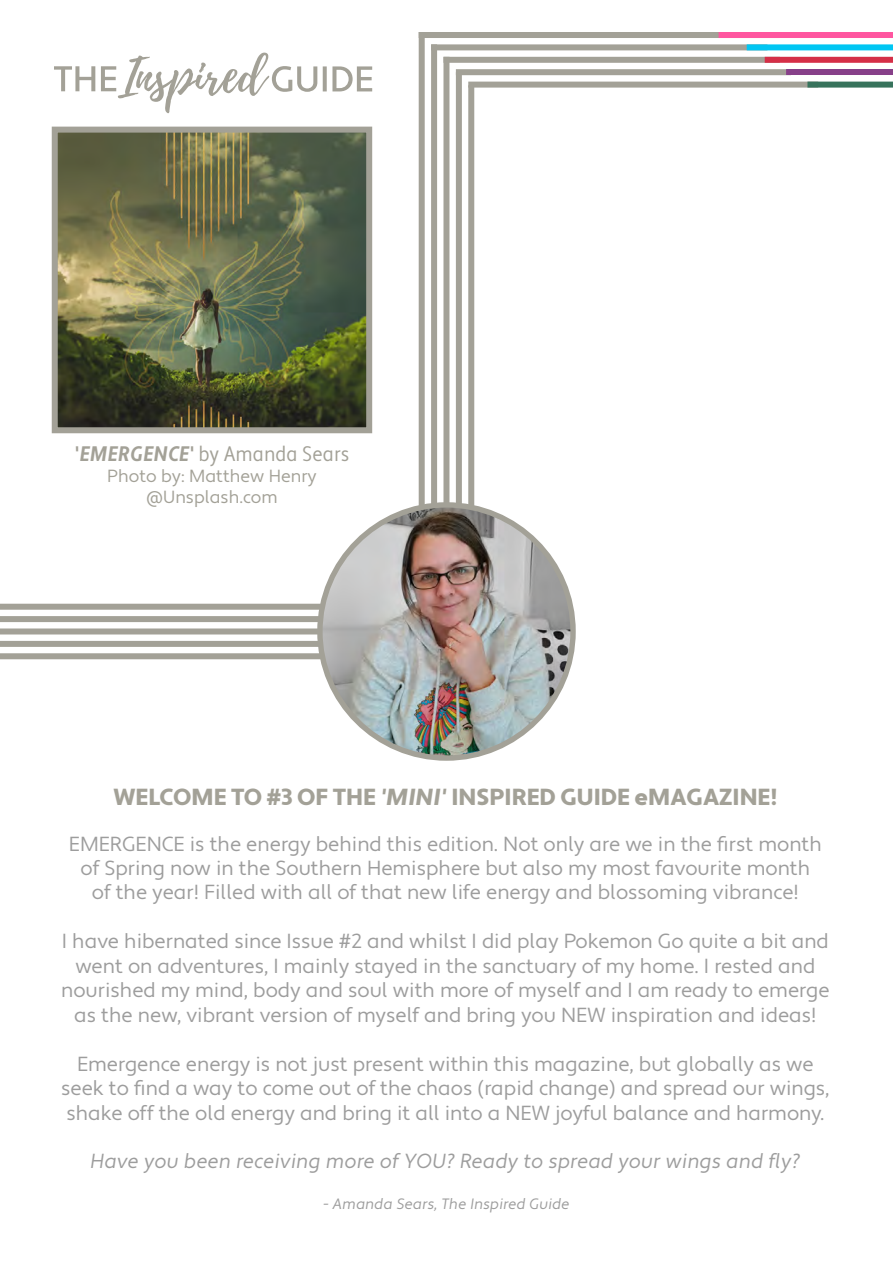
<style>
.page{position:relative;width:893px;height:1263px;background:#fff}
.page>*{position:absolute;margin:0;border:0;box-sizing:border-box;transform-origin:0 0}
.t1{font:900 23.25px "Apertura";color:#a3a197}
.t2{font:condensed 21px "Apertura";color:#a3a197}
.t3{font:20.4px/24.5px "Apertura";color:#9d9d9d;text-align:center}
.t4{font:20.4px "Apertura Obliq";color:#9d9d9d}
.t5{font:17.55px/21.1px "Apertura";color:#a3a197;text-align:center}
.t6{font:15px "Apertura Obliq";color:#9d9d9d}
.s1{font-weight:700}
.s2{font-family:"Apertura Bold Condensed Obliq";font-stretch:normal}
.s3{font-family:"Apertura Black Obliq";font-weight:400}
</style>
<div class="page">
<div style="left:0;top:604px;width:474px;height:6px;background:#a3a197"></div>
<div style="left:0;top:616px;width:466px;height:6px;background:#a3a197"></div>
<div style="left:0;top:628px;width:458px;height:6px;background:#a3a197"></div>
<div style="left:0;top:641px;width:449px;height:6px;background:#a3a197"></div>
<div style="left:0;top:653px;width:441px;height:6px;background:#a3a197"></div>
<div style="left:419px;top:32px;width:6px;height:493px;background:#a3a197"></div>
<div style="left:419px;top:32px;width:361px;height:6px;background:#a3a197"></div>
<div style="left:431px;top:44px;width:6px;height:481px;background:#a3a197"></div>
<div style="left:431px;top:44px;width:336px;height:6px;background:#a3a197"></div>
<div style="left:443px;top:57px;width:6px;height:468px;background:#a3a197"></div>
<div style="left:443px;top:57px;width:337px;height:6px;background:#a3a197"></div>
<div style="left:456px;top:72px;width:6px;height:453px;background:#a3a197"></div>
<div style="left:456px;top:69px;width:335px;height:6px;background:#a3a197"></div>
<div style="left:468px;top:85px;width:6px;height:440px;background:#a3a197"></div>
<div style="left:468px;top:82px;width:350px;height:6px;background:#a3a197"></div>
<img style="left:320px;top:505px;width:253px;height:253px;border-radius:127px">
<img style="left:59px;top:134px;width:306px;height:292px">
<div style="left:52px;top:127px;width:320px;height:306px;border:6px solid #a3a197"></div>
<svg style="left:54px;top:52px;width:318px;height:62px"></svg>
<div style="left:719px;top:32px;width:174px;height:6px;background:#ff56a0"></div>
<div style="left:747px;top:44px;width:146px;height:6px;background:#00c6f3"></div>
<div style="left:765px;top:57px;width:128px;height:6px;background:#d52f47"></div>
<div style="left:786px;top:69px;width:107px;height:6px;background:#874089"></div>
<div style="left:807px;top:82px;width:86px;height:6px;background:#37735c"></div>
<p class="t2" style="left:75px;top:441px;width:276px"><span class="s1">'</span><span class="s2">EMERGENCE</span><span class="s1">'</span> by Amanda Sears</p>
<p class="t5" style="left:107px;top:466px;width:211px">Photo by: Matthew Henry @Unsplash.com</p>
<p class="t1" style="left:113px;top:783px;width:665px">WELCOME TO #3 OF THE <span class="s3">'MINI'</span> INSPIRED GUIDE eMAGAZINE!</p>
<p class="t3" style="left:69px;top:832px;width:754px">EMERGENCE is the energy behind this edition. Not only are we in the first month of Spring now in the Southern Hemisphere but also my most favourite month of the year! Filled with all of that new life energy and blossoming vibrance!</p>
<p class="t3" style="left:61px;top:930px;width:770px">I have hibernated since Issue #2 and whilst I did play Pokemon Go quite a bit and went on adventures, I mainly stayed in the sanctuary of my home. I rested and nourished my mind, body and soul with more of myself and I am ready to emerge as the new, vibrant version of myself and bring you NEW inspiration and ideas!</p>
<p class="t3" style="left:61px;top:1052px;width:770px">Emergence energy is not just present within this magazine, but globally as we seek to find a way to come out of the chaos (rapid change) and spread our wings, shake off the old energy and bring it all into a NEW joyful balance and harmony.</p>
<p class="t4" style="left:90px;top:1149px;width:711px">Have you been receiving more of YOU? Ready to spread your wings and fly?</p>
<p class="t6" style="left:323px;top:1194px;width:248px">- Amanda Sears, The Inspired Guide</p>
</div>
